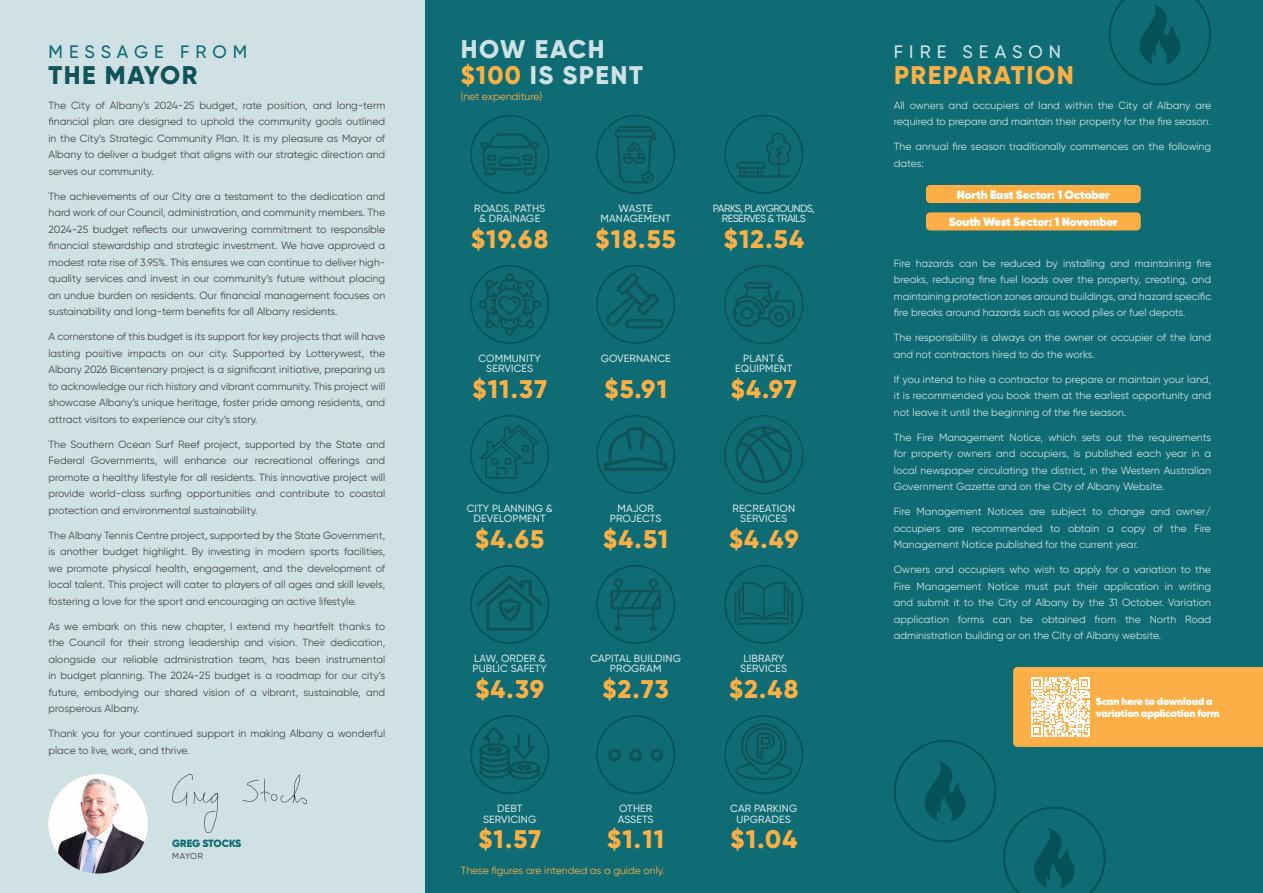
<style>
.page{position:relative;width:1263px;height:893px;background:#fff}
.page>*{position:absolute;margin:0;border:0;box-sizing:border-box;transform-origin:0 0}
.Body{font:800 25.5px "Gilroy";letter-spacing:.05em;color:#fbb046}
.Body-2{font:800 25.5px "Gilroy";letter-spacing:.055em;color:#cee2e5}
.Body-3{font:800 25.5px "Gilroy";letter-spacing:.06em;color:#105359}
.Body-4{font:500 18px "Gilroy";letter-spacing:.335em;color:#0f6b74}
.Body-5{font:500 18px "Gilroy";letter-spacing:.335em;color:#cee2e5}
.Bullets{font:800 12px "Gilroy";letter-spacing:-.01em;color:#fff}
.Body-6{font:10.5px/16.5px "Gilroy";color:#4c4848;text-align:justify}
.Body-7{font:10.5px/16.5px "Gilroy";color:#cee2e5;text-align:justify}
.Body-8{font:500 10.5px/10.5px "Gilroy";letter-spacing:.01em;color:#cee2e5;text-align:center}
.Body-9{font:10.5px "Gilroy";color:#fbaf46}
.Bullets-2{font:800 10.5px/12.6px "Gilroy";letter-spacing:-.01em;color:#fff}
.Body-10{font:500 10.5px/10.5px "Gilroy";letter-spacing:-.05em;color:#cee2e5;text-align:center}
.Bullets-3{font:900 10.5px "Gilroy";letter-spacing:-.02em;color:#0f6b74}
.Heading_4{font:8.55px "Gilroy";letter-spacing:.045em;color:#373637}
.s1{color:#fbb046}
</style>
<div class="page">
<div style="left:425px;top:0;width:838px;height:893px;background:#0f6b74"></div>
<div style="left:0;top:0;width:425px;height:893px;background:#cfe1e3"></div>
<img style="left:172px;top:774px;width:135px;height:58px">
<svg style="left:1109px;top:0;width:102px;height:85px"></svg>
<div style="left:926px;top:185px;width:215px;height:18px;background:#fbaf46;border-radius:4px"></div>
<div style="left:926px;top:212px;width:215px;height:18px;background:#fbaf46;border-radius:4px"></div>
<svg style="left:894px;top:740px;width:102px;height:102px"></svg>
<svg style="left:1003px;top:807px;width:102px;height:86px"></svg>
<svg style="left:1013px;top:667px;width:250px;height:80px;background:#fab75a"></svg>
<img style="left:48px;top:774px;width:100px;height:100px;border-radius:50px">
<svg style="left:596px;top:415px;width:79px;height:79px"></svg>
<svg style="left:724px;top:415px;width:79px;height:79px"></svg>
<svg style="left:470px;top:415px;width:79px;height:79px"></svg>
<svg style="left:596px;top:265px;width:79px;height:79px"></svg>
<svg style="left:724px;top:265px;width:79px;height:79px"></svg>
<svg style="left:470px;top:265px;width:79px;height:79px"></svg>
<svg style="left:596px;top:115px;width:79px;height:79px"></svg>
<svg style="left:724px;top:115px;width:79px;height:79px"></svg>
<svg style="left:470px;top:115px;width:79px;height:79px"></svg>
<svg style="left:596px;top:565px;width:79px;height:79px"></svg>
<svg style="left:724px;top:565px;width:79px;height:79px"></svg>
<svg style="left:470px;top:565px;width:79px;height:79px"></svg>
<svg style="left:596px;top:715px;width:79px;height:79px"></svg>
<svg style="left:724px;top:715px;width:79px;height:79px"></svg>
<svg style="left:470px;top:715px;width:79px;height:79px"></svg>
<div style="left:608px;top:749px;width:13px;height:12px;border:3px solid #105359;border-radius:50%"></div>
<div style="left:650px;top:749px;width:13px;height:12px;border:3px solid #105359;border-radius:50%"></div>
<div style="left:629px;top:749px;width:13px;height:12px;border:3px solid #105359;border-radius:50%"></div>
<p class="Body-4" style="left:49px;top:41px;width:200px">MESSAGE FROM</p>
<p class="Body-3" style="left:49px;top:59px;width:150px">THE MAYOR</p>
<p class="Body-6" style="left:48px;top:97px;width:338px">The City of Albany’s 2024-25 budget, rate position, and long-term financial plan are designed to uphold the community goals outlined in the City’s Strategic Community Plan. It is my pleasure as Mayor of Albany to deliver a budget that aligns with our strategic direction and serves our community.</p>
<p class="Body-6" style="left:48px;top:188px;width:338px">The achievements of our City are a testament to the dedication and hard work of our Council, administration, and community members. The 2024-25 budget reflects our unwavering commitment to responsible financial stewardship and strategic investment. We have approved a modest rate rise of 3.95%. This ensures we can continue to deliver high&shy;quality services and invest in our community’s future without placing an undue burden on residents. Our financial management focuses on sustainability and long-term benefits for all Albany residents.</p>
<p class="Body-6" style="left:48px;top:328px;width:338px">A cornerstone of this budget is its support for key projects that will have lasting positive impacts on our city. Supported by Lotterywest, the Albany 2026 Bicentenary project is a significant initiative, preparing us to acknowledge our rich history and vibrant community. This project will showcase Albany’s unique heritage, foster pride among residents, and attract visitors to experience our city’s story.</p>
<p class="Body-6" style="left:48px;top:436px;width:338px">The Southern Ocean Surf Reef project, supported by the State and Federal Governments, will enhance our recreational offerings and promote a healthy lifestyle for all residents. This innovative project will provide world-class surfing opportunities and contribute to coastal protection and environmental sustainability.</p>
<p class="Body-6" style="left:48px;top:527px;width:338px">The Albany Tennis Centre project, supported by the State Government, is another budget highlight. By investing in modern sports facilities, we promote physical health, engagement, and the development of local talent. This project will cater to players of all ages and skill levels, fostering a love for the sport and encouraging an active lifestyle.</p>
<p class="Body-6" style="left:48px;top:618px;width:338px">As we embark on this new chapter, I extend my heartfelt thanks to the Council for their strong leadership and vision. Their dedication, alongside our reliable administration team, has been instrumental in budget planning. The 2024-25 budget is a roadmap for our city’s future, embodying our shared vision of a vibrant, sustainable, and prosperous Albany.</p>
<p class="Body-6" style="left:48px;top:725px;width:338px">Thank you for your continued support in making Albany a wonderful place to live, work, and thrive.</p>
<p class="Bullets-3" style="left:172px;top:837px;width:71px">GREG STOCKS</p>
<p class="Heading_4" style="left:172px;top:851px;width:32px">MAYOR</p>
<p class="Body-2" style="left:461px;top:33px;width:145px">HOW EACH</p>
<p class="Body-2" style="left:461px;top:59px;width:184px"><span class="s1">$100</span> IS SPENT</p>
<p class="Body-9" style="left:461px;top:90px;width:83px">(net expenditure)</p>
<p class="Body-8" style="left:474px;top:203px;width:73px">ROADS, PATHS &amp; DRAINAGE</p>
<p class="Body" style="left:471px;top:223px;width:79px">$19.68</p>
<p class="Body-8" style="left:600px;top:203px;width:72px">WASTE<br>MANAGEMENT</p>
<p class="Body" style="left:596px;top:223px;width:82px">$18.55</p>
<p class="Body-10" style="left:713px;top:203px;width:103px">PARKS, PLAYGROUNDS,<br>RESERVES &amp; TRAILS</p>
<p class="Body" style="left:724px;top:223px;width:82px">$12.54</p>
<p class="Body-8" style="left:478px;top:353px;width:64px">COMMUNITY<br>SERVICES</p>
<p class="Body" style="left:472px;top:373px;width:76px">$11.37</p>
<p class="Body-8" style="left:467px;top:503px;width:88px">CITY PLANNING &amp;<br>DEVELOPMENT</p>
<p class="Body" style="left:475px;top:523px;width:71px">$4.65</p>
<p class="Body-8" style="left:601px;top:353px;width:72px">GOVERNANCE</p>
<p class="Body" style="left:604px;top:373px;width:64px">$5.91</p>
<p class="Body-8" style="left:617px;top:503px;width:38px">MAJOR</p>
<p class="Body-8" style="left:610px;top:513px;width:53px">PROJECTS</p>
<p class="Body" style="left:603px;top:523px;width:66px">$4.51</p>
<p class="Body-8" style="left:743px;top:353px;width:43px">PLANT &amp;</p>
<p class="Body-8" style="left:735px;top:363px;width:59px">EQUIPMENT</p>
<p class="Body" style="left:731px;top:373px;width:67px">$4.97</p>
<p class="Body-8" style="left:732px;top:503px;width:64px">RECREATION<br>SERVICES</p>
<p class="Body" style="left:729px;top:523px;width:71px">$4.49</p>
<p class="Body-8" style="left:472px;top:653px;width:76px;text-align:left">LAW, ORDER &amp;<br>PUBLIC SAFETY</p>
<p class="Body" style="left:475px;top:673px;width:70px">$4.39</p>
<p class="Body-8" style="left:590px;top:653px;width:92px">CAPITAL BUILDING<br>PROGRAM</p>
<p class="Body" style="left:602px;top:673px;width:68px">$2.73</p>
<p class="Body-8" style="left:619px;top:803px;width:35px">OTHER</p>
<p class="Body-8" style="left:618px;top:813px;width:38px">ASSETS</p>
<p class="Body" style="left:607px;top:823px;width:59px">$1.11</p>
<p class="Body-8" style="left:497px;top:803px;width:27px">DEBT</p>
<p class="Body-8" style="left:483px;top:813px;width:55px">SERVICING</p>
<p class="Body" style="left:478px;top:823px;width:64px">$1.57</p>
<p class="Body-9" style="left:461px;top:863px;width:205px">These figures are intended as a guide only.</p>
<p class="Body-8" style="left:744px;top:653px;width:42px">LIBRARY</p>
<p class="Body-8" style="left:740px;top:663px;width:49px">SERVICES</p>
<p class="Body" style="left:729px;top:673px;width:71px">$2.48</p>
<p class="Body-8" style="left:730px;top:803px;width:69px">CAR PARKING<br>UPGRADES</p>
<p class="Body" style="left:730px;top:823px;width:68px">$1.04</p>
<p class="Body-5" style="left:894px;top:41px;width:169px">FIRE SEASON</p>
<p class="Body" style="left:894px;top:59px;width:181px">PREPARATION</p>
<p class="Body-7" style="left:894px;top:97px;width:319px">All owners and occupiers of land within the City of Albany are required to prepare and maintain their property for the fire season.</p>
<p class="Body-7" style="left:894px;top:138px;width:319px">The annual fire season traditionally commences on the following dates:</p>
<p class="Bullets" style="left:957px;top:187px;width:155px">North East Sector: 1 October</p>
<p class="Bullets" style="left:949px;top:214px;width:171px">South West Sector: 1 November</p>
<p class="Body-7" style="left:894px;top:255px;width:319px">Fire hazards can be reduced by installing and maintaining fire breaks, reducing fine fuel loads over the property, creating, and maintaining protection zones around buildings, and hazard specific fire breaks around hazards such as wood piles or fuel depots.</p>
<p class="Body-7" style="left:894px;top:329px;width:319px">The responsibility is always on the owner or occupier of the land and not contractors hired to do the works.</p>
<p class="Body-7" style="left:894px;top:371px;width:319px">If you intend to hire a contractor to prepare or maintain your land, it is recommended you book them at the earliest opportunity and not leave it until the beginning of the fire season.</p>
<p class="Body-7" style="left:894px;top:429px;width:319px">The Fire Management Notice, which sets out the requirements for property owners and occupiers, is published each year in a local newspaper circulating the district, in the Western Australian Government Gazette and on the City of Albany Website.</p>
<p class="Body-7" style="left:894px;top:503px;width:319px">Fire Management Notices are subject to change and owner/ occupiers are recommended to obtain a copy of the Fire Management Notice published for the current year.</p>
<p class="Body-7" style="left:894px;top:561px;width:319px">Owners and occupiers who wish to apply for a variation to the Fire Management Notice must put their application in writing and submit it to the City of Albany by the 31 October. Variation application forms can be obtained from the North Road administration building or on the City of Albany website.</p>
<p class="Bullets-2" style="left:1096px;top:695px;width:125px">Scan here to download a variation application form</p>
</div>
